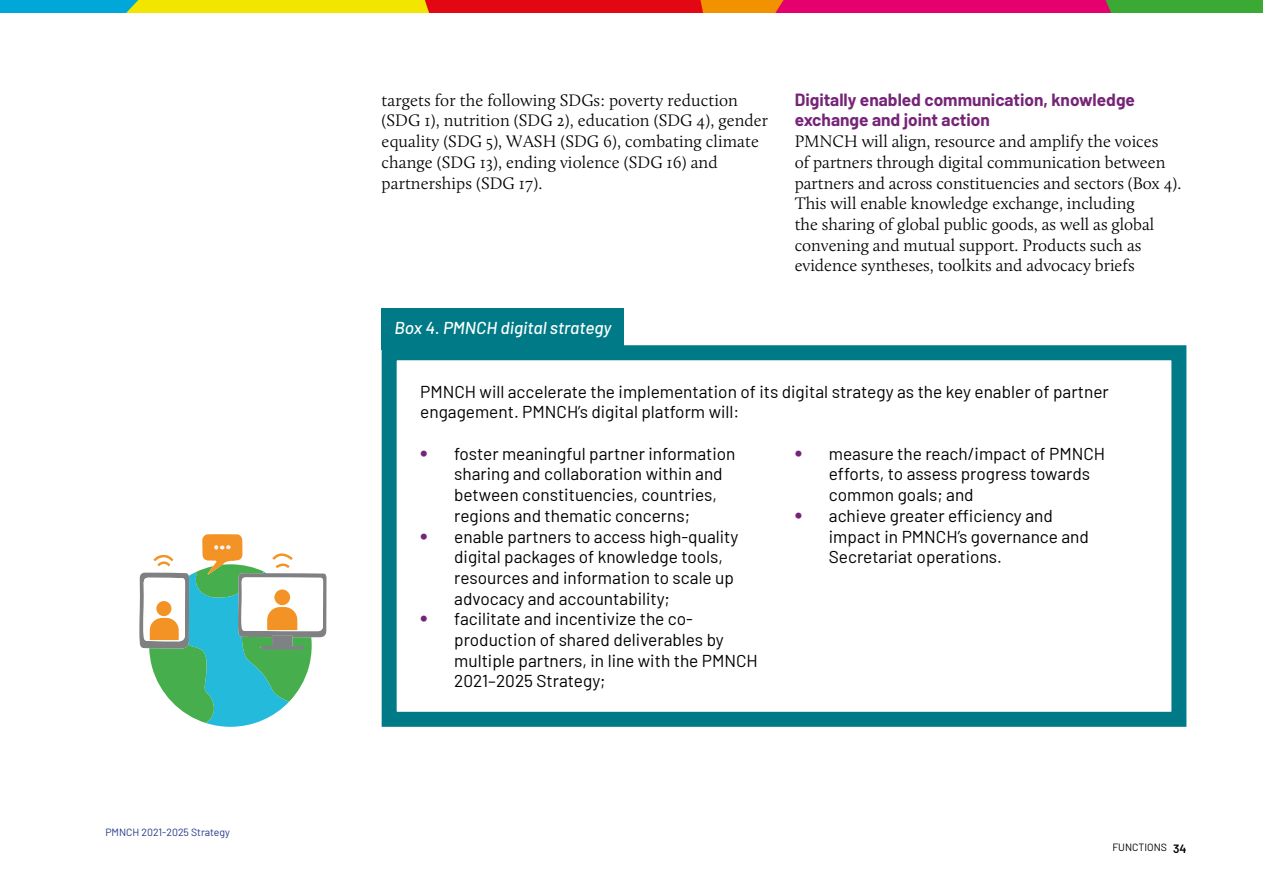
<style>
.page{position:relative;width:1263px;height:893px;background:#fff}
.page>*{position:absolute;margin:0;border:0;box-sizing:border-box;transform-origin:0 0}
.t1{font:17.25px/20.7px "Barlow";color:#000}
.t2{font:300 17.25px/20.7px "Calluna";color:#000}
.t3{font:700 17.25px/20.7px "Barlow";color:#762477}
.t4{font:italic 500 17.25px "Barlow";color:#fff}
.t5{font:600 12px "Barlow";color:#000}
.t6{font:10.5px "Barlow";color:#253786}
.t7{font:10.5px "Barlow";color:#000}
.s1{font-weight:600;font-size:24px;color:#762477}
</style>
<div class="page">
<svg style="left:0;top:0;width:1263px;height:13px;background:#bb663d"></svg>
<div style="left:382px;top:309px;width:242px;height:41px;background:#007a86"></div>
<svg style="left:381px;top:338px;width:806px;height:389px"></svg>
<svg style="left:139px;top:534px;width:187px;height:193px"></svg>
<p class="t6" style="left:105px;top:824px;width:126px">PMNCH 2021-2025 Strategy</p>
<p class="t2" style="left:382px;top:89px;width:388px">targets for the following SDGs: poverty reduction (SDG 1), nutrition (SDG 2), education (SDG 4), gender equality (SDG 5), WASH (SDG 6), combating climate change (SDG 13), ending violence (SDG 16) and partnerships (SDG 17).</p>
<p class="t3" style="left:795px;top:88px;width:342px">Digitally enabled communication, knowledge exchange and joint action</p>
<p class="t2" style="left:795px;top:131px;width:388px">PMNCH will align, resource and amplify the voices<br>of partners through digital communication between partners and across constituencies and sectors (Box 4).<br>This will enable knowledge exchange, including<br>the sharing of global public goods, as well as global convening and mutual support. Products such as evidence syntheses, toolkits and advocacy briefs</p>
<p class="t4" style="left:394px;top:316px;width:219px">Box 4. PMNCH digital strategy</p>
<p class="t1" style="left:420px;top:380px;width:690px">PMNCH will accelerate the implementation of its digital strategy as the key enabler of partner engagement. PMNCH’s digital platform will:</p>
<p class="t1" style="left:454px;top:442px;width:283px;text-indent:-34px"><span class="s1">•</span> foster meaningful partner information sharing and collaboration within and between constituencies, countries, regions and thematic concerns;</p>
<p class="t1" style="left:454px;top:525px;width:286px;text-indent:-34px"><span class="s1">•</span> enable partners to access high-quality digital packages of knowledge tools, resources and information to scale up advocacy and accountability;</p>
<p class="t1" style="left:454px;top:607px;width:305px;text-indent:-34px"><span class="s1">•</span> facilitate and incentivize the co&shy;production of shared deliverables by multiple partners, in line with the PMNCH 2021–2025 Strategy;</p>
<p class="t1" style="left:829px;top:442px;width:278px;text-indent:-34px"><span class="s1">•</span> measure the reach/impact of PMNCH efforts, to assess progress towards common goals; and</p>
<p class="t1" style="left:829px;top:504px;width:261px;text-indent:-34px"><span class="s1">•</span> achieve greater efficiency and impact in PMNCH’s governance and<br>Secretariat operations.</p>
<p class="t7" style="left:1112px;top:840px;width:56px">FUNCTIONS</p>
<p class="t5" style="left:1173px;top:839px;width:15px">34</p>
</div>
